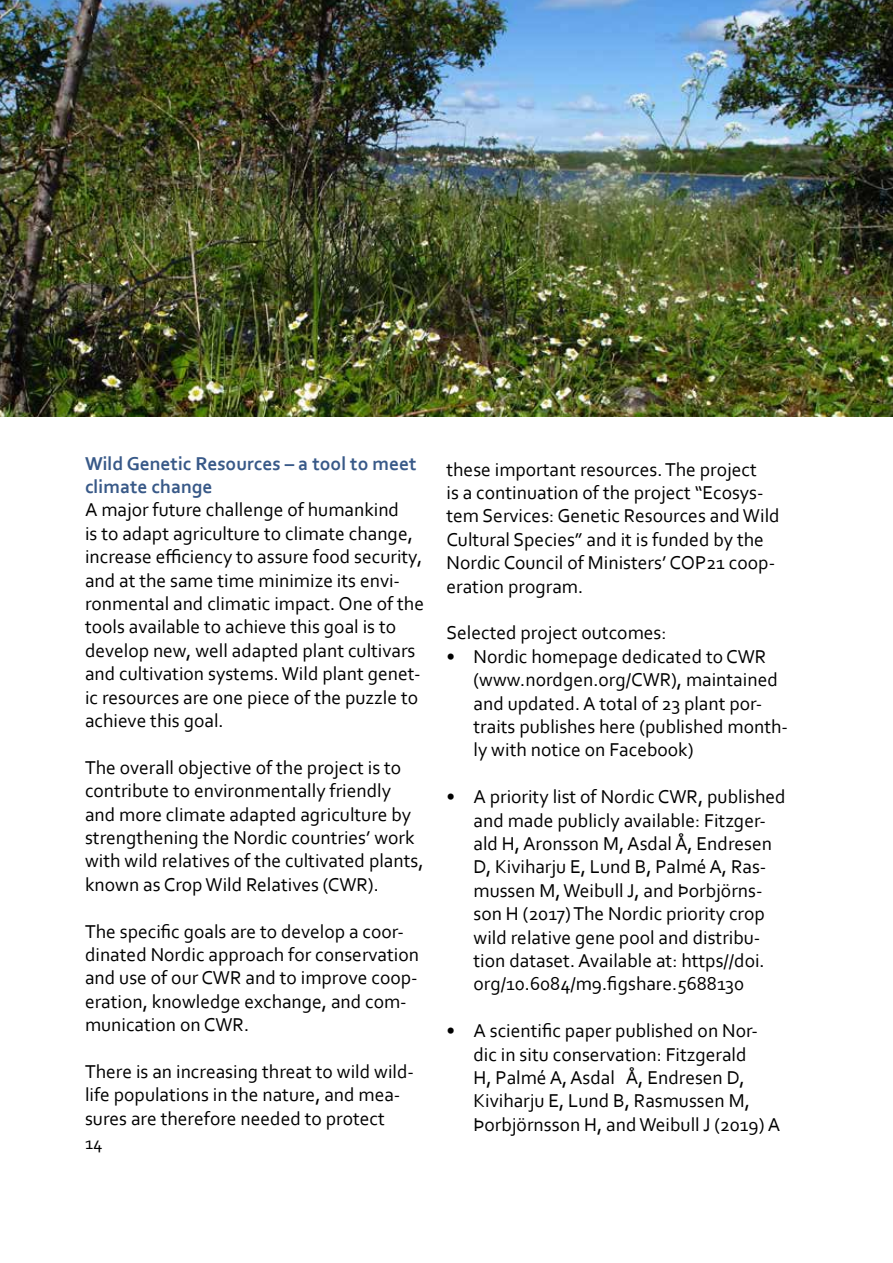
<style>
.page{position:relative;width:893px;height:1263px;background:#fff}
.page>*{position:absolute;margin:0;border:0;box-sizing:border-box;transform-origin:0 0}
.t1{font:19.5px/23.4px "Corbel";color:#000}
.t2{font:700 19.5px/23.4px "Corbel";color:#385988}
.t3{font:18px "Corbel";color:#000}
</style>
<div class="page">
<img style="left:0;top:0;width:893px;height:417px">
<h3 class="t2" style="left:85px;top:451px;width:333px">Wild Genetic Resources – a tool to meet climate change</h3>
<p class="t1" style="left:85px;top:498px;width:329px">A major future challenge of humankind is to adapt agriculture to climate change,</p>
<p class="t1" style="left:85px;top:544px;width:339px">increase efficiency to assure food security,</p>
<p class="t1" style="left:85px;top:568px;width:316px">and at the same time minimize its envi-</p>
<p class="t1" style="left:85px;top:591px;width:340px">ronmental and climatic impact. One of the</p>
<p class="t1" style="left:85px;top:615px;width:337px">tools available to achieve this goal is to develop new, well adapted plant cultivars and cultivation systems. Wild plant genet&shy;ic resources are one piece of the puzzle to</p>
<p class="t1" style="left:85px;top:708px;width:140px">achieve this goal.</p>
<p class="t1" style="left:85px;top:755px;width:340px">The overall objective of the project is to contribute to environmentally friendly and more climate adapted agriculture by strengthening the Nordic countries’ work with wild relatives of the cultivated plants,</p>
<p class="t1" style="left:85px;top:872px;width:295px">known as Crop Wild Relatives (CWR).</p>
<p class="t1" style="left:85px;top:919px;width:335px">The specific goals are to develop a coor&shy;dinated Nordic approach for conservation and use of our CWR and to improve coop&shy;eration, knowledge exchange, and com-</p>
<p class="t1" style="left:85px;top:1012px;width:166px">munication on CWR.</p>
<p class="t1" style="left:85px;top:1059px;width:331px">There is an increasing threat to wild wild&shy;life populations in the nature, and mea&shy;sures are therefore needed to protect</p>
<p class="t3" style="left:85px;top:1132px;width:19px">14</p>
<p class="t1" style="left:446px;top:457px;width:312px">these important resources. The project</p>
<p class="t1" style="left:446px;top:480px;width:335px">is a continuation of the project “Ecosys&shy;tem Services: Genetic Resources and Wild Cultural Species” and it is funded by the Nordic Council of Ministers’ COP21 coop-</p>
<p class="t1" style="left:446px;top:574px;width:138px">eration program.</p>
<p class="t1" style="left:446px;top:621px;width:222px">Selected project outcomes:</p>
<p class="t1" style="left:446px;top:644px;width:322px">• Nordic homepage dedicated to CWR</p>
<p class="t1" style="left:473px;top:667px;width:316px">(www.nordgen.org/CWR), maintained and updated. A total of 23 plant por&shy;traits publishes here (published month&shy;ly with notice on Facebook)</p>
<p class="t1" style="left:473px;top:784px;width:314px;text-indent:-27px">• A priority list of Nordic CWR, published and made publicly available: Fitzger&shy;ald H, Aronsson M, Asdal Å, Endresen D, Kiviharju E, Lund B, Palmé A, Ras&shy;mussen M, Weibull J, and Þorbjörns&shy;son H (2017) The Nordic priority crop wild relative gene pool and distribu-</p>
<p class="t1" style="left:473px;top:948px;width:293px">tion dataset. Available at: https//doi. org/10.6084/m9.figshare.5688130</p>
<p class="t1" style="left:473px;top:1018px;width:286px;text-indent:-27px">• A scientific paper published on Nor&shy;dic in situ conservation: Fitzgerald<br>H, Palmé A, Asdal Å, Endresen D,</p>
<p class="t1" style="left:473px;top:1089px;width:278px">Kiviharju E, Lund B, Rasmussen M,</p>
<p class="t1" style="left:473px;top:1112px;width:308px">Þorbjörnsson H, and Weibull J (2019) A</p>
</div>
